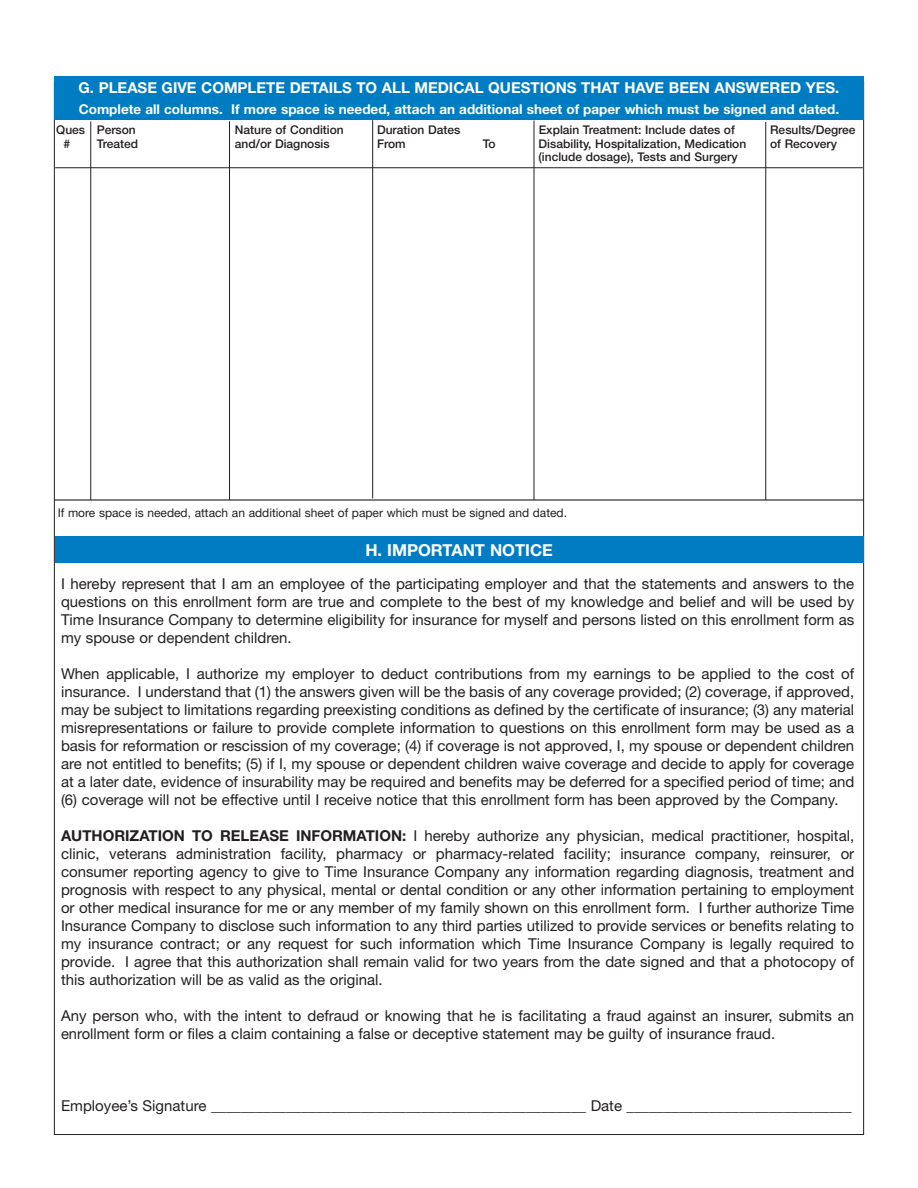
<style>
.page{position:relative;width:918px;height:1188px;background:#fff}
.page>*{position:absolute;margin:0;border:0;box-sizing:border-box;transform-origin:0 0}
.t1{font:700 16.5px "Helvetica Neue";color:#fff}
.t2{font:15px/18px "Helvetica Neue";color:#231f1f;text-align:justify}
.t3{font:700 15px "Helvetica Neue";color:#fff}
.t4{font:700 13.5px "Helvetica Neue";color:#fff}
.t5{font:500 12px "Helvetica Neue";color:#231f1f}
.t6{font:12px "Helvetica Neue";color:#231f1f}
.s1{font-weight:700}
</style>
<div class="page">
<div style="left:55px;top:536px;width:808px;height:26px;background:#007cc3"></div>
<div style="left:54px;top:76px;width:810px;height:44px;background:#007cc3"></div>
<hr style="left:55px;top:167px;width:808px;height:1px;background:#231f1f">
<hr style="left:54px;top:499px;width:810px;height:2px;background:#231f1f">
<hr style="left:90px;top:122px;width:1px;height:378px;background:#231f1f">
<hr style="left:229px;top:121px;width:1px;height:379px;background:#231f1f">
<hr style="left:372px;top:120px;width:1px;height:378px;background:#231f1f">
<hr style="left:534px;top:120px;width:1px;height:380px;background:#231f1f">
<hr style="left:765px;top:122px;width:1px;height:378px;background:#231f1f">
<p class="t3" style="left:79px;top:82px;width:762px">G. PLEASE GIVE COMPLETE DETAILS TO ALL MEDICAL QUESTIONS THAT HAVE BEEN ANSWERED YES.</p>
<p class="t4" style="left:79px;top:104px;width:762px">Complete all columns. If more space is needed, attach an additional sheet of paper which must be signed and dated.</p>
<p class="t5" style="left:56px;top:126px;width:81px">Ques Person</p>
<p class="t5" style="left:235px;top:126px;width:110px">Nature of Condition</p>
<p class="t5" style="left:377px;top:126px;width:85px">Duration Dates</p>
<p class="t5" style="left:539px;top:126px;width:198px">Explain Treatment: Include dates of</p>
<p class="t5" style="left:770px;top:126px;width:87px">Results/Degree</p>
<p class="t5" style="left:64px;top:139px;width:8px">#</p>
<p class="t5" style="left:97px;top:139px;width:43px">Treated</p>
<p class="t5" style="left:235px;top:139px;width:96px">and/or Diagnosis</p>
<p class="t5" style="left:377px;top:139px;width:30px">From</p>
<p class="t5" style="left:483px;top:139px;width:14px">To</p>
<p class="t5" style="left:539px;top:139px;width:209px">Disability, Hospitalization, Medication</p>
<p class="t5" style="left:770px;top:139px;width:68px">of Recovery</p>
<p class="t5" style="left:539px;top:153px;width:200px">(include dosage), Tests and Surgery</p>
<p class="t6" style="left:58px;top:508px;width:511px">If more space is needed, attach an additional sheet of paper which must be signed and dated.</p>
<p class="t1" style="left:365px;top:544px;width:189px">H. IMPORTANT NOTICE</p>
<p class="t2" style="left:61px;top:576px;width:795px">I hereby represent that I am an employee of the participating employer and that the statements and answers to the questions on this enrollment form are true and complete to the best of my knowledge and belief and will be used by Time Insurance Company to determine eligibility for insurance for myself and persons listed on this enrollment form as my spouse or dependent children.</p>
<p class="t2" style="left:61px;top:666px;width:795px">When applicable, I authorize my employer to deduct contributions from my earnings to be applied to the cost of insurance. I understand that (1) the answers given will be the basis of any coverage provided; (2) coverage, if approved, may be subject to limitations regarding preexisting conditions as defined by the certificate of insurance; (3) any material misrepresentations or failure to provide complete information to questions on this enrollment form may be used as a basis for reformation or rescission of my coverage; (4) if coverage is not approved, I, my spouse or dependent children are not entitled to benefits; (5) if I, my spouse or dependent children waive coverage and decide to apply for coverage at a later date, evidence of insurability may be required and benefits may be deferred for a specified period of time; and (6) coverage will not be effective until I receive notice that this enrollment form has been approved by the Company.</p>
<p class="t2" style="left:61px;top:828px;width:795px"><span class="s1">AUTHORIZATION TO RELEASE INFORMATION:</span> I hereby authorize any physician, medical practitioner, hospital, clinic, veterans administration facility, pharmacy or pharmacy-related facility; insurance company, reinsurer, or consumer reporting agency to give to Time Insurance Company any information regarding diagnosis, treatment and prognosis with respect to any physical, mental or dental condition or any other information pertaining to employment or other medical insurance for me or any member of my family shown on this enrollment form. I further authorize Time Insurance Company to disclose such information to any third parties utilized to provide services or benefits relating to my insurance contract; or any request for such information which Time Insurance Company is legally required to provide. I agree that this authorization shall remain valid for two years from the date signed and that a photocopy of this authorization will be as valid as the original.</p>
<p class="t2" style="left:61px;top:1008px;width:795px">Any person who, with the intent to defraud or knowing that he is facilitating a fraud against an insurer, submits an enrollment form or files a claim containing a false or deceptive statement may be guilty of insurance fraud.</p>
<p class="t2" style="left:61px;top:1098px;width:792px">Employee’s Signature __________________________________________________ Date ______________________________</p>
</div>
